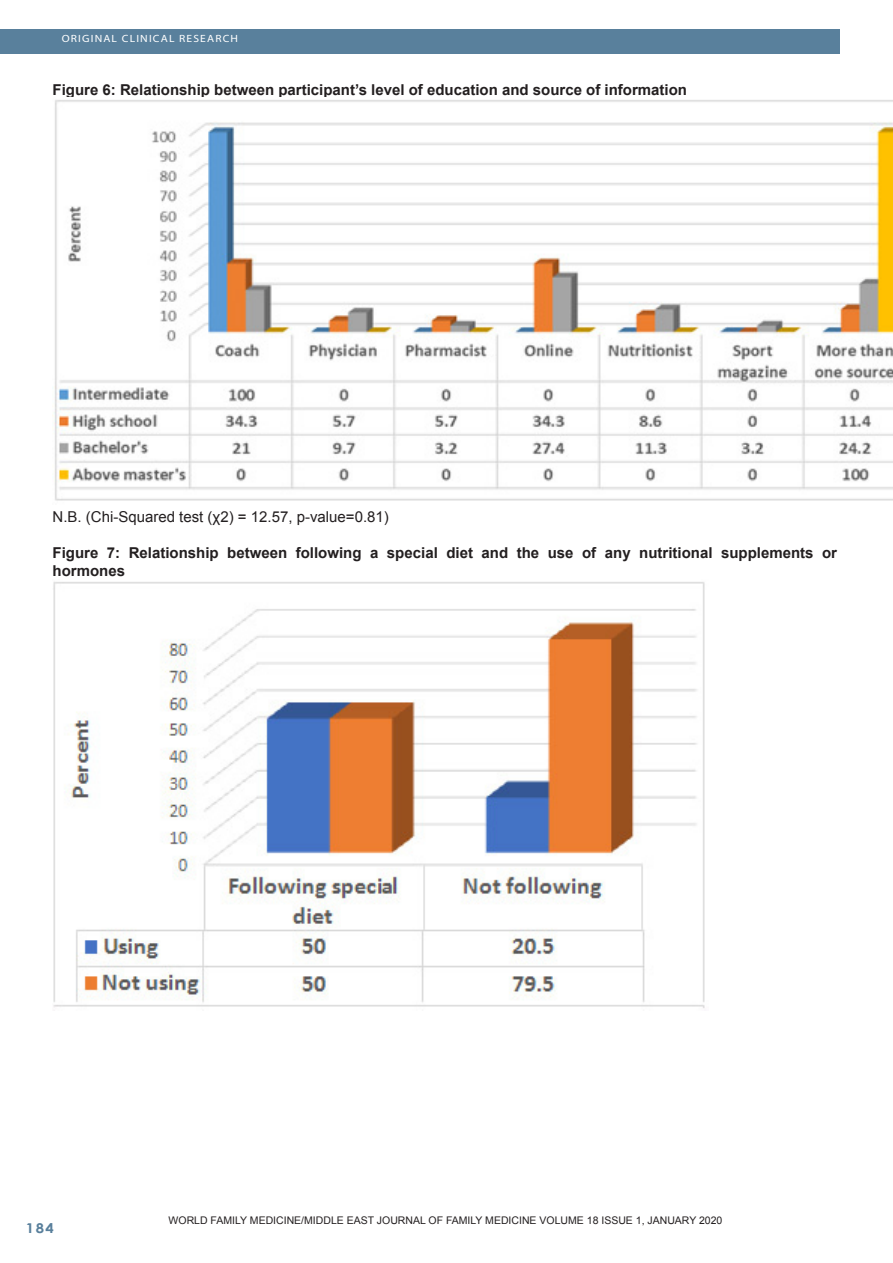
<style>
.page{position:relative;width:893px;height:1263px;background:#fff}
.page>*{position:absolute;margin:0;border:0;box-sizing:border-box;transform-origin:0 0}
.Footnote_Text{font:700 15px/18px "Arial";color:#231f20}
.Footnote_Text-2{font:15px "Arial";color:#231f20}
.t1{font:700 13.5px "Century Gothic";color:#59809c;scale:1.1 1}
.Footnote_Text-3{font:10.5px "Arial";color:#231f20}
.t2{font:10.5px "Myriad";letter-spacing:.1em;color:#fff;scale:1.1 1}
</style>
<div class="page">
<div style="left:0;top:30px;width:840px;height:24px;background:#59809c"></div>
<img style="left:52px;top:100px;width:841px;height:401px">
<img style="left:53px;top:581px;width:652px;height:427px">
<p class="t2" style="left:62px;top:34px;width:162px">ORIGINAL CLINICAL RESEARCH</p>
<p class="Footnote_Text" style="left:52px;top:81px;width:636px">Figure 6: Relationship between participant’s level of education and source of information</p>
<p class="Footnote_Text-2" style="left:52px;top:507px;width:338px">N.B. (Chi-Squared test (χ2) = 12.57, p-value=0.81)</p>
<p class="Footnote_Text" style="left:52px;top:545px;width:786px">Figure 7: Relationship between following a special diet and the use of any nutritional supplements or hormones</p>
<p class="t1" style="left:26px;top:1217px;width:27px">184</p>
<p class="Footnote_Text-3" style="left:169px;top:1214px;width:555px">WORLD FAMILY MEDICINE/MIDDLE EAST JOURNAL OF FAMILY MEDICINE VOLUME 18 ISSUE 1, JANUARY 2020</p>
</div>
